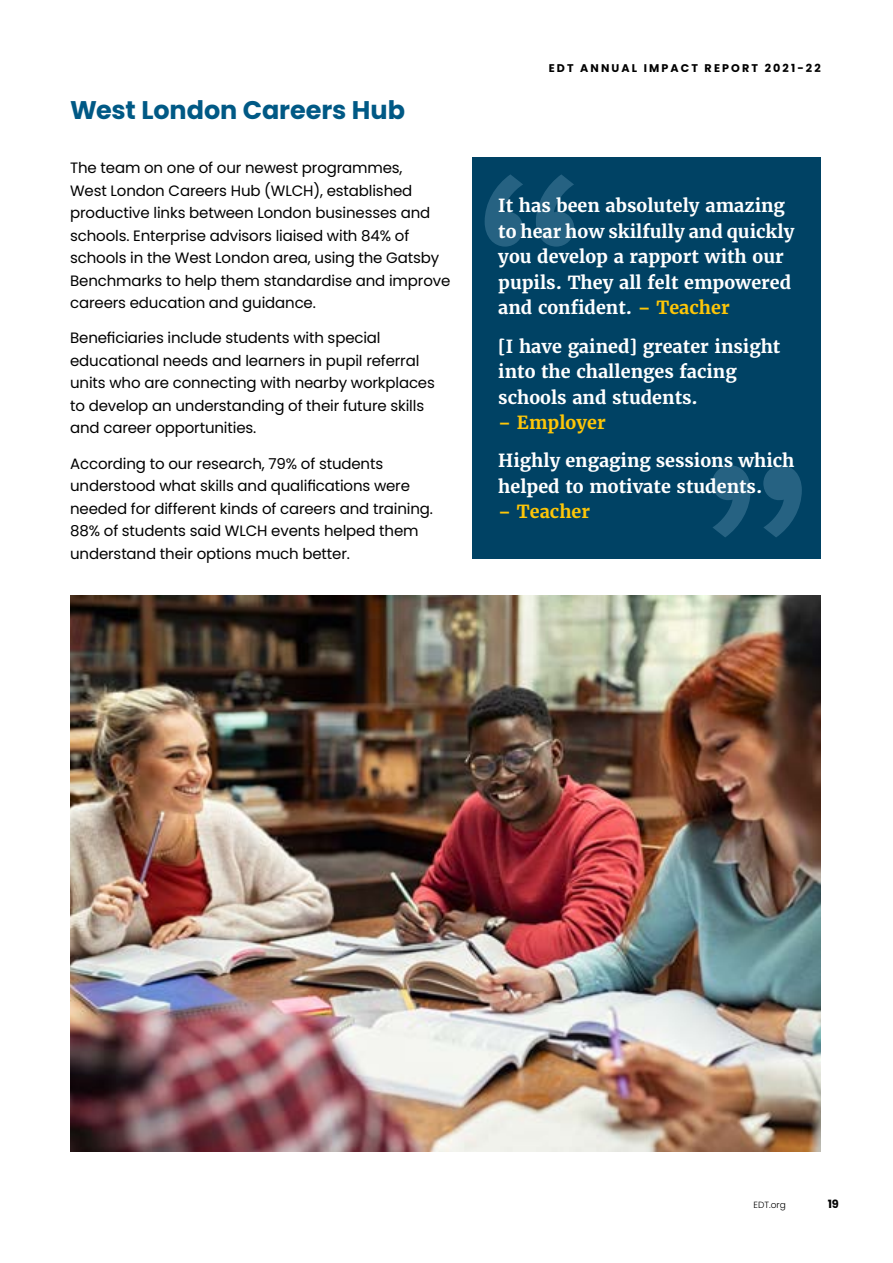
<style>
.page{position:relative;width:893px;height:1263px;background:#fff}
.page>*{position:absolute;margin:0;border:0;box-sizing:border-box;transform-origin:0 0}
.t1{font:700 25.5px "Poppins";letter-spacing:-.005em;color:#005985}
.t2{font:700 18px/25.5px "Merriweather";color:#fff}
.t3{font:700 18px "Merriweather";color:#fdc608}
.t4{font:15px/22.5px "Poppins";letter-spacing:-.01em;color:#000}
.t5{font:700 11.4px "Poppins";color:#000}
.t6{font:700 11.1px "Poppins";letter-spacing:.19em;color:#000}
.t7{font:300 9px "Poppins";color:#000}
.s1{color:#fdc608}
</style>
<div class="page">
<img style="left:70px;top:595px;width:751px;height:556px">
<div style="left:472px;top:157px;width:349px;height:402px;background:#004264"></div>
<svg style="left:485px;top:174px;width:89px;height:73px"></svg>
<svg style="left:712px;top:465px;width:90px;height:72px"></svg>
<h1 class="t1" style="left:70px;top:96px;width:336px">West London Careers Hub</h1>
<p class="t4" style="left:70px;top:157px;width:382px">The team on one of our newest programmes,<br>West London Careers Hub (WLCH), established productive links between London businesses and schools. Enterprise advisors liaised with 84% of schools in the West London area, using the Gatsby Benchmarks to help them standardise and improve careers education and guidance.</p>
<p class="t4" style="left:70px;top:327px;width:366px">Beneficiaries include students with special educational needs and learners in pupil referral units who are connecting with nearby workplaces to develop an understanding of their future skills and career opportunities.</p>
<p class="t4" style="left:70px;top:452px;width:364px">According to our research, 79% of students understood what skills and qualifications were needed for different kinds of careers and training.<br>88% of students said WLCH events helped them understand their options much better.</p>
<p class="t6" style="left:549px;top:62px;width:274px">EDT ANNUAL IMPACT REPORT 2021-22</p>
<p class="t2" style="left:498px;top:193px;width:298px">It has been absolutely amazing to hear how skilfully and quickly you develop a rapport with our pupils. They all felt empowered and confident. <span class="s1">– Teacher</span></p>
<p class="t2" style="left:498px;top:333px;width:284px">[I have gained] greater insight into the challenges facing schools and students.</p>
<p class="t3" style="left:498px;top:411px;width:109px">– Employer</p>
<p class="t2" style="left:498px;top:448px;width:298px">Highly engaging sessions which helped to motivate students.</p>
<p class="t3" style="left:498px;top:500px;width:93px">– Teacher</p>
<p class="t7" style="left:754px;top:1200px;width:34px">EDT.org</p>
<p class="t5" style="left:828px;top:1197px;width:13px">19</p>
</div>
